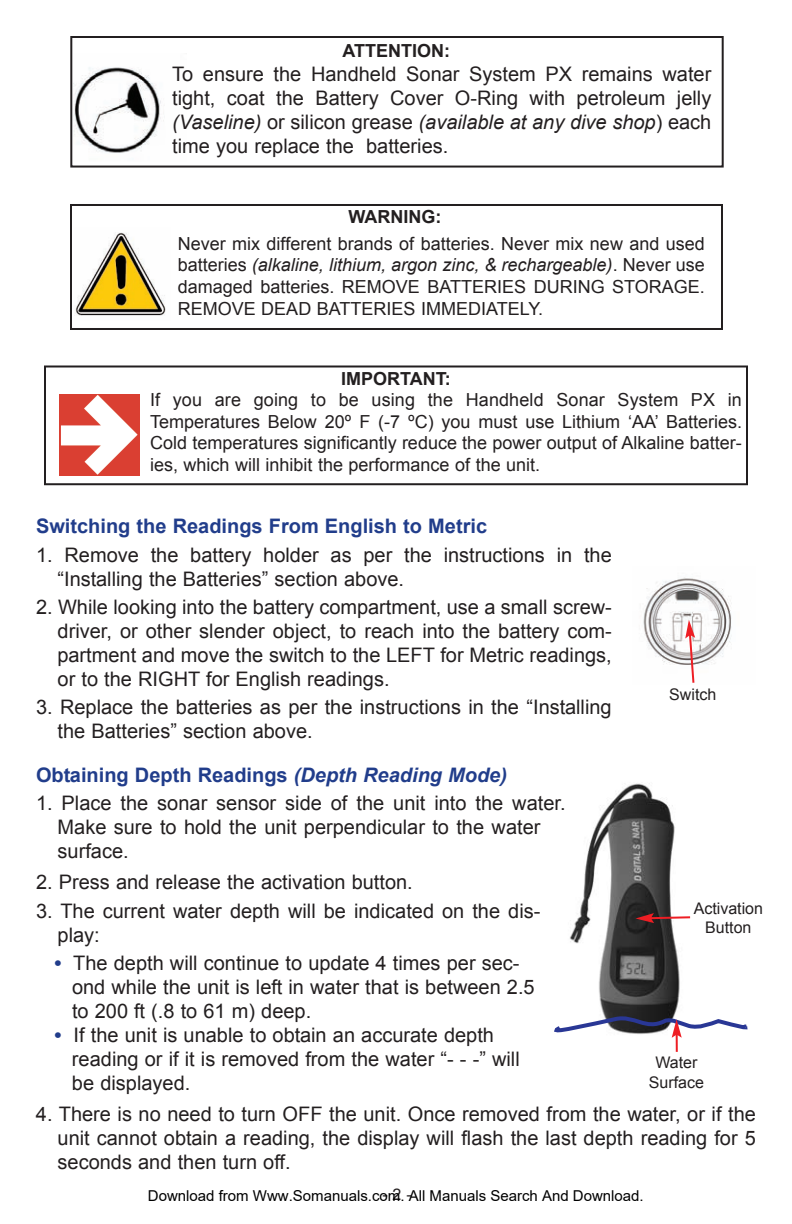
<style>
.page{position:relative;width:792px;height:1224px;background:#fff}
.page>*{position:absolute;margin:0;border:0;box-sizing:border-box;transform-origin:0 0}
.t1{font:20px/24px "Arial";color:#231f20}
.t2{font:700 20px "Arial";color:#213d8b}
.t3{font:18px/21.6px "Arial";color:#231f20;text-align:justify}
.t4{font:700 18px "Arial";color:#231f20}
.t5{font:16px/19.2px "Arial";color:#231f20;text-align:center}
.t6{font:15px "Arial";color:#000}
.s1{font-style:italic}
.s2{font-weight:700;color:#213d8b}
</style>
<div class="page">
<img style="left:75px;top:232px;width:91px;height:84px">
<div style="left:70px;top:204px;width:653px;height:126px;border:2px solid #231f20"></div>
<div style="left:70px;top:36px;width:654px;height:132px;border:2px solid #231f20"></div>
<img style="left:74px;top:67px;width:90px;height:86px">
<div style="left:44px;top:366px;width:704px;height:119px;border:2px solid #231f20"></div>
<svg style="left:59px;top:394px;width:81px;height:82px"></svg>
<img style="left:59px;top:394px;width:80px;height:81px">
<img style="left:643px;top:577px;width:89px;height:88px">
<svg style="left:685px;top:620px;width:11px;height:63px"></svg>
<img style="left:570px;top:783px;width:110px;height:227px">
<svg style="left:636px;top:913px;width:55px;height:10px"></svg>
<svg style="left:554px;top:1010px;width:194px;height:42px"></svg>
<p class="t4" style="left:343px;top:41px;width:109px">ATTENTION:</p>
<p class="t1" style="left:172px;top:62px;width:541px;text-align:justify">To ensure the Handheld Sonar System PX remains water tight, coat the Battery Cover O-Ring with petroleum jelly <span class="s1">(Vaseline)</span> or silicon grease <span class="s1">(available at any dive shop</span>) each time you replace the batteries.</p>
<p class="t4" style="left:348px;top:207px;width:94px">WARNING:</p>
<p class="t3" style="left:178px;top:233px;width:529px">Never mix different brands of batteries. Never mix new and used batteries <span class="s1">(alkaline, lithium, argon zinc, &amp; rechargeable)</span>. Never use damaged batteries. REMOVE BATTERIES DURING STORAGE.<br>REMOVE DEAD BATTERIES IMMEDIATELY.</p>
<p class="t4" style="left:341px;top:368px;width:111px">IMPORTANT:</p>
<p class="t3" style="left:150px;top:389px;width:594px">If you are going to be using the Handheld Sonar System PX in Temperatures Below 20º F (-7 ºC) you must use Lithium ‘AA’ Batteries.<br>Cold temperatures significantly reduce the power output of Alkaline batter&shy;ies, which will inhibit the performance of the unit.</p>
<p class="t2" style="left:36px;top:515px;width:453px">Switching the Readings From English to Metric</p>
<p class="t1" style="left:58px;top:543px;width:556px;text-indent:-22px">1. Remove the battery holder as per the instructions in the “Installing the Batteries” section above.</p>
<p class="t1" style="left:58px;top:595px;width:556px;text-align:justify;text-indent:-22px">2. While looking into the battery compartment, use a small screw&shy;driver, or other slender object, to reach into the battery com&shy;partment and move the switch to the LEFT for Metric readings, or to the RIGHT for English readings.</p>
<p class="t1" style="left:58px;top:695px;width:556px;text-indent:-22px">3. Replace the batteries as per the instructions in the “Installing the Batteries” section above.</p>
<p class="t2" style="left:36px;top:764px;width:473px">Obtaining Depth Readings <span class="s1">(Depth Reading Mode)</span></p>
<p class="t1" style="left:58px;top:791px;width:510px;text-indent:-22px">1. Place the sonar sensor side of the unit into the water.<br>Make sure to hold the unit perpendicular to the water surface.</p>
<p class="t1" style="left:36px;top:870px;width:378px">2. Press and release the activation button.</p>
<p class="t1" style="left:58px;top:899px;width:484px;text-indent:-22px">3. The current water depth will be indicated on the dis&shy;play:</p>
<p class="t1" style="left:72px;top:951px;width:464px;text-indent:-18px"><span class="s2">•</span> The depth will continue to update 4 times per sec&shy;ond while the unit is left in water that is between 2.5 to 200 ft (.8 to 61 m) deep.</p>
<p class="t1" style="left:72px;top:1023px;width:449px;text-indent:-18px"><span class="s2">•</span> If the unit is unable to obtain an accurate depth reading or if it is removed from the water “- - -” will be displayed.</p>
<p class="t1" style="left:58px;top:1102px;width:700px;text-align:justify;text-indent:-22px">4. There is no need to turn OFF the unit. Once removed from the water, or if the unit cannot obtain a reading, the display will flash the last depth reading for 5 seconds and then turn off.</p>
<p class="t5" style="left:669px;top:685px;width:49px">Switch</p>
<p class="t5" style="left:694px;top:898px;width:71px">Activation<br>Button</p>
<p class="t5" style="left:649px;top:1053px;width:57px">Water<br>Surface</p>
<p class="t5" style="left:382px;top:1184px;width:31px">- 2 -</p>
<p class="t6" style="left:148px;top:1187px;width:497px">Download from Www.Somanuals.com. All Manuals Search And Download.</p>
</div>
